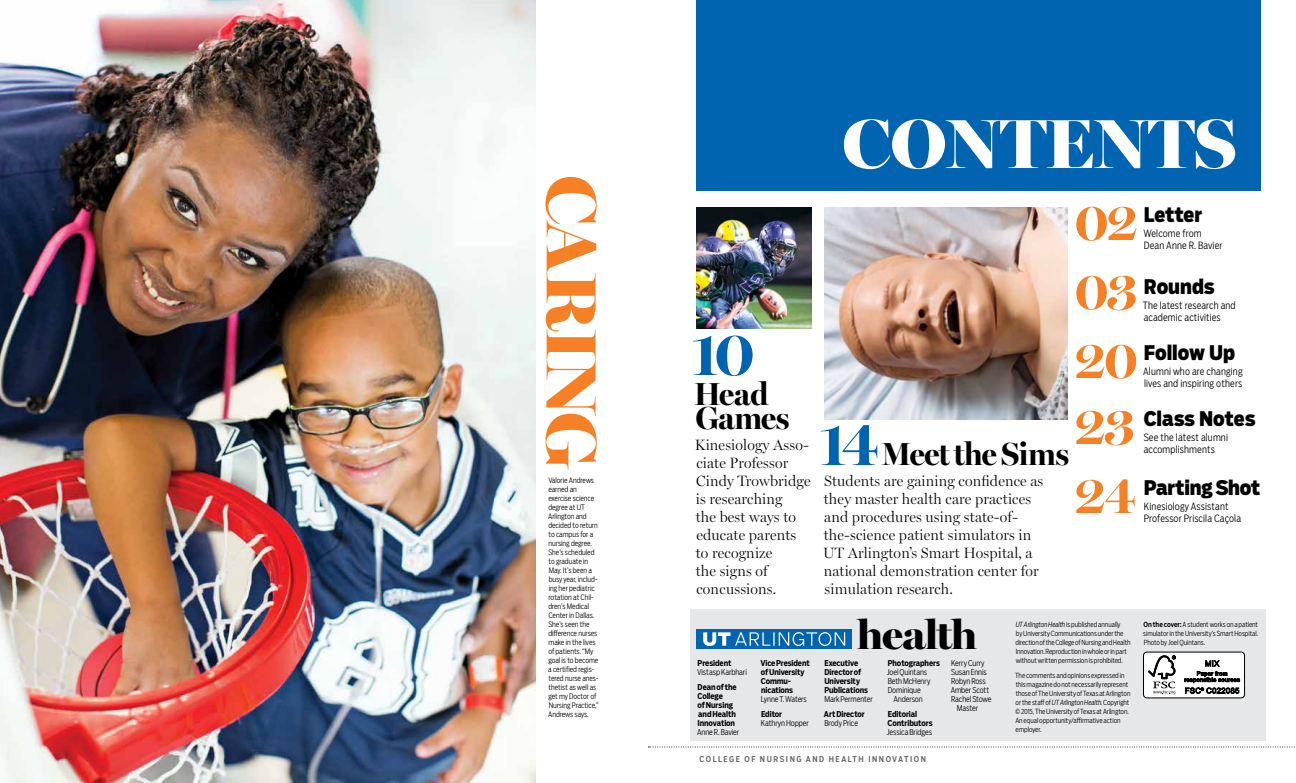
<style>
.page{position:relative;width:1296px;height:783px;background:#fff}
.page>*{position:absolute;margin:0;border:0;box-sizing:border-box;transform-origin:0 0}
.t1{font:900 71.6px "Miller Banner";color:#f58025}
.t2{font:900 69.9px "Miller Banner";letter-spacing:-.005em;color:#fff}
.t3{font:700 63.5px "Miller Banner";color:#0064b1}
.t4{font:700 53.5px "Miller Banner";letter-spacing:-.025em;color:#f58025}
.t5{font:900 40.9px "Miller Banner";letter-spacing:-.02em;color:#000}
.t6{font:700 32px/24px "Miller Banner";letter-spacing:-.02em;color:#000}
.t7{font:900 20px "Salvo Sans Cond";color:#000}
.t8{font:300 15px/18px "Miller Display";letter-spacing:.01em;color:#000}
.t9{font:300 10px/12px "Salvo Sans Cond";letter-spacing:.015em;color:#000}
.t10{font:300 8px/9px "Salvo Sans Cond";letter-spacing:-.01em;color:#000}
.t11{font:700 8px/9px "Salvo Sans Cond";letter-spacing:-.01em;color:#000}
.t12{font:500 8px "Salvo Sans Cond";letter-spacing:.195em;color:#636466}
.t13{font:300 7.5px/9px "Salvo Sans Cond";letter-spacing:-.005em;color:#000}
.t14{font:300 7px/9px "Salvo Sans Cond";letter-spacing:-.01em;color:#000}
.s1{font-size:63.5px;color:#0064b1}
.s2{font-style:italic}
.s3{font-weight:500}
</style>
<div class="page">
<img style="left:0;top:0;width:536px;height:783px">
<div style="left:690px;top:610px;width:576px;height:131px;background:#e6e7e8"></div>
<div style="left:696px;top:0;width:565px;height:190px;background:#0064b1"></div>
<svg style="left:648px;top:747px;width:647px;height:1px"></svg>
<img style="left:696px;top:208px;width:116px;height:120px">
<div style="left:1144px;top:652px;width:101px;height:46px;background:#fff;border-radius:3px"></div>
<div style="left:1143px;top:652px;width:102px;height:46px;border:1px solid #000;border-radius:3px"></div>
<svg style="left:1148px;top:655px;width:28px;height:39px"></svg>
<svg style="left:1184px;top:660px;width:56px;height:34px"></svg>
<img style="left:824px;top:208px;width:244px;height:212px">
<div style="left:697px;top:629px;width:155px;height:20px;background:#0064b1"></div>
<svg style="left:703px;top:632px;width:142px;height:14px"></svg>
<h1 class="t1" style="left:615px;top:175px;width:296px;rotate:90deg">CARING</h1>
<p class="t13" style="left:548px;top:476px;width:52px">Valorie Andrews earned an exercise science degree at UT<br>Arlington and decided to return to campus for a nursing degree.<br>She’s scheduled to graduate in<br>May. It’s been a busy year, includ&shy;ing her pediatric rotation at Chil&shy;dren’s Medical<br>Center in Dallas.<br>She’s seen the difference nurses make in the lives of patients. “My goal is to become a certified regis&shy;tered nurse anes&shy;thetist as well as get my Doctor of<br>Nursing Practice,”<br>Andrews says.</p>
<h2 class="t2" style="left:842px;top:101px;width:396px">CONTENTS</h2>
<h3 class="t7" style="left:1144px;top:201px;width:60px">Letter</h3>
<h3 class="t9" style="left:1144px;top:227px;width:81px">Welcome from<br>Dean Anne R. Bavier</h3>
<h3 class="t4" style="left:1075px;top:189px;width:64px">02</h3>
<h3 class="t3" style="left:691px;top:315px;width:65px">10</h3>
<h3 class="t6" style="left:694px;top:382px;width:97px">Head<br>Games</h3>
<h3 class="t8" style="left:695px;top:436px;width:117px">Kinesiology Asso&shy;ciate Professor<br>Cindy Trowbridge is researching<br>the best ways to educate parents to recognize<br>the signs of concussions.</h3>
<p class="t11" style="left:698px;top:659px;width:35px">President</p>
<p class="t10" style="left:697px;top:667px;width:51px">Vistasp Karbhari</p>
<p class="t11" style="left:697px;top:683px;width:41px">Dean of the<br>College<br>of Nursing and Health<br>Innovation</p>
<p class="t10" style="left:697px;top:727px;width:44px">Anne R. Bavier</p>
<p class="t11" style="left:761px;top:659px;width:51px">Vice President of University<br>Commu&shy;nications</p>
<p class="t10" style="left:761px;top:694px;width:48px">Lynne T. Waters</p>
<p class="t11" style="left:761px;top:710px;width:23px">Editor</p>
<p class="t10" style="left:761px;top:718px;width:50px">Kathryn Hopper</p>
<h3 class="t4" style="left:1075px;top:258px;width:64px">03</h3>
<h3 class="t7" style="left:1144px;top:273px;width:72px">Rounds</h3>
<h3 class="t9" style="left:1143px;top:299px;width:94px">The latest research and academic activities</h3>
<h3 class="t7" style="left:1144px;top:339px;width:93px">Follow Up</h3>
<h3 class="t9" style="left:1143px;top:365px;width:101px">Alumni who are changing lives and inspiring others</h3>
<h3 class="t4" style="left:1075px;top:327px;width:65px">20</h3>
<h3 class="t4" style="left:1075px;top:393px;width:61px">23</h3>
<h3 class="t6" style="left:819px;top:442px;width:251px"><span class="s1">14</span> Meet the Sims</h3>
<h3 class="t8" style="left:823px;top:472px;width:222px">Students are gaining confidence as they master health care practices and procedures using state-of&shy;the-science patient simulators in<br>UT Arlington’s Smart Hospital, a national demonstration center for simulation research.</h3>
<h3 class="t4" style="left:1075px;top:462px;width:63px">24</h3>
<h3 class="t7" style="left:1144px;top:405px;width:113px">Class Notes</h3>
<h3 class="t9" style="left:1144px;top:431px;width:86px">See the latest alumni accomplishments</h3>
<h3 class="t7" style="left:1144px;top:474px;width:118px">Parting Shot</h3>
<h3 class="t9" style="left:1144px;top:500px;width:99px">Kinesiology Assistant<br>Professor Priscila Caçola</h3>
<h3 class="t5" style="left:857px;top:610px;width:122px">health</h3>
<p class="t11" style="left:824px;top:659px;width:45px">Executive<br>Director of<br>University<br>Publications</p>
<p class="t10" style="left:824px;top:694px;width:50px">Mark Permenter</p>
<p class="t11" style="left:824px;top:710px;width:42px">Art Director</p>
<p class="t10" style="left:824px;top:718px;width:35px">Brody Price</p>
<p class="t11" style="left:888px;top:659px;width:54px">Photographers</p>
<p class="t10" style="left:887px;top:667px;width:45px">Joel Quintans<br>Beth McHenry<br>Dominique</p>
<p class="t10" style="left:893px;top:694px;width:31px">Anderson</p>
<p class="t11" style="left:888px;top:710px;width:47px">Editorial<br>Contributors</p>
<p class="t10" style="left:887px;top:727px;width:47px">Jessica Bridges</p>
<p class="t10" style="left:951px;top:658px;width:35px">Kerry Curry</p>
<p class="t10" style="left:951px;top:667px;width:37px">Susan Ennis</p>
<p class="t10" style="left:951px;top:676px;width:36px">Robyn Ross</p>
<p class="t10" style="left:951px;top:685px;width:40px">Amber Scott</p>
<p class="t10" style="left:951px;top:694px;width:42px">Rachel Stowe</p>
<p class="t10" style="left:957px;top:703px;width:23px">Master</p>
<p class="t14" style="left:1016px;top:620px;width:116px"><span class="s2">UT Arlington Health</span> is published annually<br>by University Communications under the direction of the College of Nursing and Health Innovation. Reproduction in whole or in part without written permission is prohibited.</p>
<p class="t14" style="left:1015px;top:671px;width:117px">The comments and opinions expressed in this magazine do not necessarily represent those of The University of Texas at Arlington or the staff of <span class="s2">UT Arlington Health</span>. Copyright © 2015, The University of Texas at Arlington.<br>An equal opportunity/affirmative action employer.</p>
<p class="t14" style="left:1143px;top:620px;width:116px;text-align:justify"><span class="s3">On the cover:</span> A student works on a patient simulator in the University’s Smart Hospital.<br>Photo by Joel Quintans.</p>
<p class="t12" style="left:700px;top:754px;width:228px">COLLEGE OF NURSING AND HEALTH INNOVATION</p>
</div>
